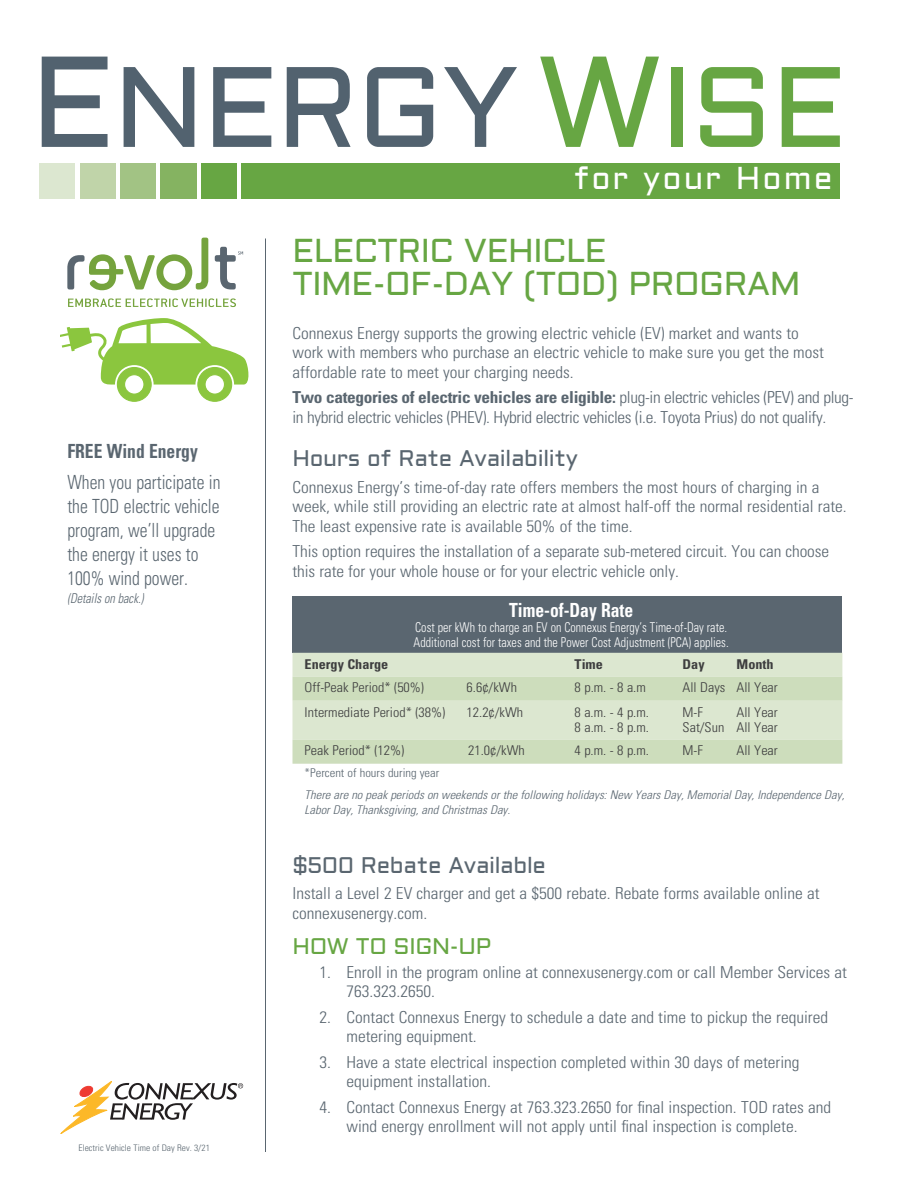
<style>
.page{position:relative;width:918px;height:1188px;background:#fff}
.page>*{position:absolute;margin:0;border:0;box-sizing:border-box;transform-origin:0 0}
.t1{font:114px "Aldrich";letter-spacing:-.015em;color:#52626f}
.Head_Green{font:33px/33px "Aldrich";letter-spacing:-.015em;color:#67a643}
.t2{font:31.5px "Aldrich";letter-spacing:.065em;color:#fff}
.Subheads{font:22.5px "Aldrich";letter-spacing:-.015em;color:#5a6670}
.Subhead_Contact_us{font:22.5px "Aldrich";letter-spacing:-.015em;color:#67a643}
.Sidebar_Copy{font:300 condensed 19.5px/24px "Univers LT Std";color:#5a6670;scale:.9 1}
.Sidebar_Copy-2{font:700 condensed 19.5px "Univers LT Std";color:#fff;scale:.9 1}
.Sidebar_Copy-3{font:700 condensed 19.5px "Univers LT Std";color:#5a6670;scale:.9 1}
.Bodycopy{font:300 condensed 16.5px/19.5px "Univers LT Std";color:#5a6670;scale:1.05 1}
.Bodycopy-2{font:300 condensed 16.5px/19.5px "Univers LT Std";letter-spacing:-.02em;color:#5a6670;scale:1.05 1}
.Bodycopy-3{font:300 condensed 13.5px "Univers LT Std";color:#3e3e3f;scale:1.05 1}
.Sidebar_Copy-4{font:300 condensed 13.5px/15px "Univers LT Std";color:#fff;scale:.9 1}
.Bodycopy-4{font:700 condensed 13.5px "Univers LT Std";color:#3e3e3f;scale:1.05 1}
.Sidebar_Copy-5{font:italic 300 condensed 13.5px "Univers LT Std";color:#5a6670;scale:.9 1}
.Bodycopy-5{font:italic 300 condensed 12px/15px "Univers LT Std";color:#5a6670;scale:1.05 1}
.Bodycopy-6{font:300 condensed 12px "Univers LT Std";color:#5a6670;scale:1.05 1}
.Bodycopy-7{font:300 condensed 9px "Univers LT Std";color:#5a6670;scale:1.05 1}
.s1{font-size:129px}
.s2{font-size:129px;color:#67a643}
.s3{color:#67a643}
.s4{font-weight:700}
</style>
<div class="page">
<svg style="left:61px;top:1081px;width:182px;height:53px"></svg>
<hr style="left:265px;top:238px;width:1px;height:914px;background:#5a6670">
<div style="left:292px;top:597px;width:550px;height:56px;background:#5a6670"></div>
<div style="left:292px;top:653px;width:550px;height:24px;background:#dce7d0"></div>
<svg style="left:292px;top:677px;width:550px;height:87px;background:#d4e1c5"></svg>
<svg style="left:67px;top:238px;width:176px;height:69px"></svg>
<svg style="left:61px;top:318px;width:188px;height:84px"></svg>
<div style="left:39px;top:163px;width:36px;height:36px;background:#dce7d0"></div>
<div style="left:80px;top:163px;width:36px;height:36px;background:#c0d4a9"></div>
<div style="left:120px;top:163px;width:36px;height:36px;background:#a2c384"></div>
<div style="left:161px;top:163px;width:36px;height:36px;background:#85b361"></div>
<div style="left:201px;top:163px;width:36px;height:36px;background:#67a643"></div>
<div style="left:242px;top:163px;width:598px;height:36px;background:#67a643"></div>
<p class="t1" style="left:30px;top:29px;width:818px"><span class="s1">E</span>NERGY <span class="s2">W</span><span class="s3">ISE</span></p>
<p class="t2" style="left:574px;top:157px;width:260px">for your Home</p>
<p class="Sidebar_Copy-3" style="left:67px;top:439px;width:146px">FREE Wind Energy</p>
<p class="Sidebar_Copy" style="left:67px;top:471px;width:172px">When you participate in the TOD electric vehicle program, we’ll upgrade the energy it uses to<br>100% wind power.</p>
<p class="Sidebar_Copy-5" style="left:67px;top:591px;width:86px">(Details on back.)</p>
<p class="Bodycopy-7" style="left:78px;top:1142px;width:127px">Electric Vehicle Time of Day Rev. 3/21</p>
<p class="Head_Green" style="left:292px;top:235px;width:510px">ELECTRIC VEHICLE<br>TIME-OF-DAY (TOD) PROGRAM</p>
<p class="Bodycopy" style="left:292px;top:323px;width:508px">Connexus Energy supports the growing electric vehicle (EV) market and wants to work with members who purchase an electric vehicle to make sure you get the most affordable rate to meet your charging needs.</p>
<p class="Bodycopy-2" style="left:292px;top:388px;width:536px"><span class="s4">Two categories of electric vehicles are eligible:</span> plug-in electric vehicles (PEV) and plug&shy;in hybrid electric vehicles (PHEV). Hybrid electric vehicles (i.e. Toyota Prius) do not qualify.</p>
<p class="Subheads" style="left:292px;top:443px;width:287px">Hours of Rate Availability</p>
<p class="Bodycopy" style="left:292px;top:477px;width:529px">Connexus Energy’s time-of-day rate offers members the most hours of charging in a week, while still providing an electric rate at almost half-off the normal residential rate.<br>The least expensive rate is available 50% of the time.</p>
<p class="Bodycopy" style="left:292px;top:542px;width:513px">This option requires the installation of a separate sub-metered circuit. You can choose this rate for your whole house or for your electric vehicle only.</p>
<p class="Sidebar_Copy-2" style="left:509px;top:598px;width:140px">Time-of-Day Rate</p>
<p class="Sidebar_Copy-4" style="left:414px;top:620px;width:352px">Cost per kWh to charge an EV on Connexus Energy’s Time-of-Day rate.<br>Additional cost for taxes and the Power Cost Adjustment (PCA) applies.</p>
<p class="Bodycopy-4" style="left:305px;top:656px;width:81px">Energy Charge</p>
<p class="Bodycopy-4" style="left:575px;top:656px;width:28px">Time</p>
<p class="Bodycopy-4" style="left:683px;top:656px;width:22px">Day</p>
<p class="Bodycopy-4" style="left:737px;top:656px;width:37px">Month</p>
<p class="Bodycopy-3" style="left:305px;top:679px;width:115px">Off-Peak Period* (50%)</p>
<p class="Bodycopy-3" style="left:467px;top:679px;width:49px">6.6¢/kWh</p>
<p class="Bodycopy-3" style="left:575px;top:679px;width:69px">8 p.m. - 8 a.m</p>
<p class="Bodycopy-3" style="left:683px;top:679px;width:92px">All Days All Year</p>
<p class="Bodycopy-3" style="left:305px;top:705px;width:136px">Intermediate Period* (38%)</p>
<p class="Bodycopy-3" style="left:467px;top:705px;width:55px">12.2¢/kWh</p>
<p class="Bodycopy-3" style="left:575px;top:705px;width:72px">8 a.m. - 4 p.m.</p>
<p class="Bodycopy-3" style="left:683px;top:705px;width:21px">M-F</p>
<p class="Bodycopy-3" style="left:737px;top:705px;width:41px">All Year</p>
<p class="Bodycopy-3" style="left:575px;top:720px;width:72px">8 a.m. - 8 p.m.</p>
<p class="Bodycopy-3" style="left:683px;top:720px;width:92px">Sat/Sun All Year</p>
<p class="Bodycopy-3" style="left:305px;top:742px;width:97px">Peak Period* (12%)</p>
<p class="Bodycopy-3" style="left:468px;top:742px;width:55px">21.0¢/kWh</p>
<p class="Bodycopy-3" style="left:575px;top:742px;width:72px">4 p.m. - 8 p.m.</p>
<p class="Bodycopy-3" style="left:683px;top:742px;width:21px">M-F</p>
<p class="Bodycopy-3" style="left:737px;top:742px;width:41px">All Year</p>
<p class="Bodycopy-6" style="left:305px;top:766px;width:130px">*Percent of hours during year</p>
<p class="Bodycopy-5" style="left:305px;top:788px;width:516px">There are no peak periods on weekends or the following holidays: New Years Day, Memorial Day, Independence Day,<br>Labor Day, Thanksgiving, and Christmas Day.</p>
<p class="Subheads" style="left:292px;top:850px;width:255px">$500 Rebate Available</p>
<p class="Bodycopy" style="left:292px;top:884px;width:503px">Install a Level 2 EV charger and get a $500 rebate. Rebate forms available online at connexusenergy.com.</p>
<p class="Subhead_Contact_us" style="left:292px;top:930px;width:200px">HOW TO SIGN-UP</p>
<p class="Bodycopy" style="left:346px;top:962px;width:478px;text-indent:-27px">1. Enroll in the program online at connexusenergy.com or call Member Services at<br>763.323.2650.</p>
<p class="Bodycopy" style="left:346px;top:1007px;width:460px;text-indent:-27px">2. Contact Connexus Energy to schedule a date and time to pickup the required metering equipment.</p>
<p class="Bodycopy" style="left:346px;top:1052px;width:433px;text-indent:-27px">3. Have a state electrical inspection completed within 30 days of metering equipment installation.</p>
<p class="Bodycopy" style="left:320px;top:1097px;width:489px;text-align:center">4. Contact Connexus Energy at 763.323.2650 for final inspection. TOD rates and wind energy enrollment will not apply until final inspection is complete.</p>
</div>
